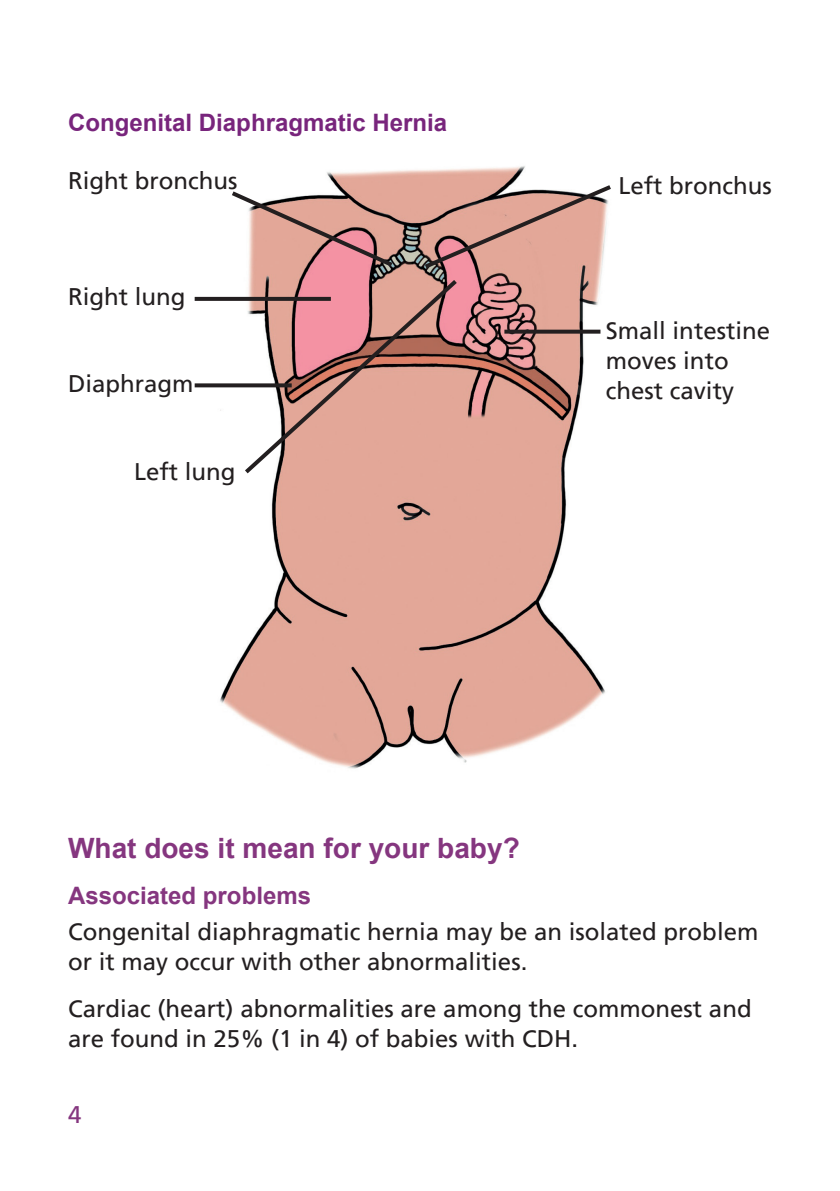
<style>
.page{position:relative;width:840px;height:1191px;background:#fff}
.page>*{position:absolute;margin:0;border:0;box-sizing:border-box;transform-origin:0 0}
.Main_Headings{font:700 28px "Arial";color:#85367f}
.Body_Text{font:24px/30px "Frutiger LT";color:#231f20}
.Sub_Heading{font:700 24px "Arial";color:#78257c}
.Sub_Heading-2{font:700 24px "Arial";color:#85367f}
.t1{font:24px "Frutiger LT";color:#85367f}
</style>
<div class="page">
<img style="left:194px;top:166px;width:411px;height:603px">
<svg style="left:227px;top:188px;width:169px;height:82px"></svg>
<svg style="left:194px;top:297px;width:46px;height:4px"></svg>
<svg style="left:504px;top:330px;width:96px;height:4px"></svg>
<svg style="left:420px;top:182px;width:191px;height:90px;background:#ce9d93"></svg>
<svg style="left:194px;top:383px;width:46px;height:4px"></svg>
<svg style="left:240px;top:276px;width:221px;height:201px;background:#d19c95"></svg>
<p class="Sub_Heading" style="left:68px;top:106px;width:380px">Congenital Diaphragmatic Hernia</p>
<p class="Body_Text" style="left:68px;top:165px;width:171px">Right bronchus</p>
<p class="Body_Text" style="left:618px;top:171px;width:155px">Left bronchus</p>
<p class="Body_Text" style="left:68px;top:282px;width:119px">Right lung</p>
<p class="Body_Text" style="left:605px;top:316px;width:166px">Small intestine moves into</p>
<p class="Body_Text" style="left:68px;top:369px;width:127px">Diaphragm</p>
<p class="Body_Text" style="left:605px;top:376px;width:130px">chest cavity</p>
<p class="Body_Text" style="left:134px;top:456px;width:103px">Left lung</p>
<p class="Main_Headings" style="left:68px;top:828px;width:453px">What does it mean for your baby?</p>
<p class="Sub_Heading-2" style="left:68px;top:878px;width:244px">Associated problems</p>
<p class="Body_Text" style="left:68px;top:916px;width:691px">Congenital diaphragmatic hernia may be an isolated problem or it may occur with other abnormalities.</p>
<p class="Body_Text" style="left:68px;top:993px;width:684px">Cardiac (heart) abnormalities are among the commonest and are found in 25% (1 in 4) of babies with CDH.</p>
<p class="t1" style="left:68px;top:1101px;width:15px">4</p>
</div>
